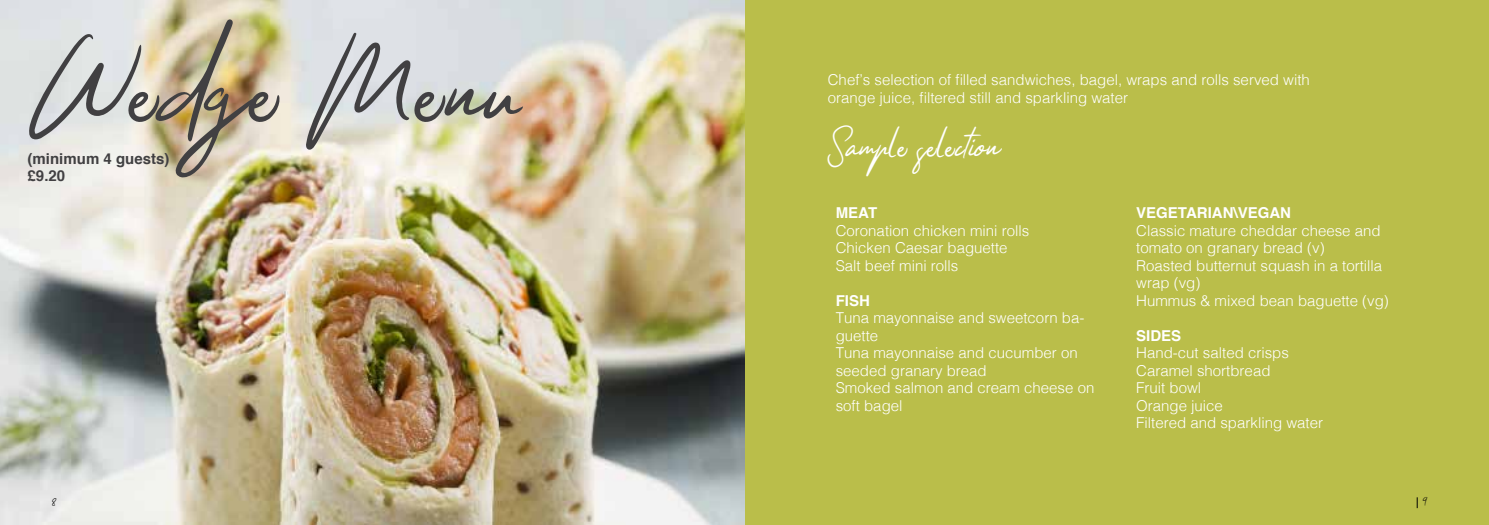
<style>
.page{position:relative;width:1489px;height:525px;background:#fff}
.page>*{position:absolute;margin:0;border:0;box-sizing:border-box;transform-origin:0 0}
.t1{font:90px "Thankfully";color:#414042}
.t2{font:30px "Thankfully";color:#fff}
.t3{font:300 15px/17.5px "Helvetica";color:#fff}
.t4{font:700 15px "Helvetica";color:#fff}
.t5{font:700 15px/17.5px "Helvetica";color:#414042}
.t6{font:10px "Thankfully";color:#000}
</style>
<div class="page">
<div style="left:744px;top:0;width:744px;height:524px;background:#babe4a"></div>
<img style="left:0;top:0;width:744px;height:524px">
<h1 class="t1" style="left:28px;top:33px;width:493px">Wedge Menu</h1>
<p class="t5" style="left:28px;top:150px;width:143px">(minimum 4 guests) £9.20</p>
<p class="t3" style="left:827px;top:70px;width:483px">Chef’s selection of filled sandwiches, bagel, wraps and rolls served with orange juice, filtered still and sparkling water</p>
<h2 class="t2" style="left:827px;top:127px;width:173px">Sample selection</h2>
<p class="t4" style="left:835px;top:201px;width:43px">MEAT</p>
<p class="t3" style="left:835px;top:220px;width:195px">Coronation chicken mini rolls<br>Chicken Caesar baguette<br>Salt beef mini rolls</p>
<p class="t4" style="left:835px;top:288px;width:36px">FISH</p>
<p class="t3" style="left:835px;top:308px;width:260px">Tuna mayonnaise and sweetcorn ba&shy;guette<br>Tuna mayonnaise and cucumber on seeded granary bread<br>Smoked salmon and cream cheese on soft bagel</p>
<p class="t4" style="left:1136px;top:201px;width:156px">VEGETARIAN\VEGAN</p>
<p class="t3" style="left:1136px;top:220px;width:254px">Classic mature cheddar cheese and tomato on granary bread (v)<br>Roasted butternut squash in a tortilla wrap (vg)<br>Hummus &amp; mixed bean baguette (vg)</p>
<p class="t4" style="left:1136px;top:323px;width:47px">SIDES</p>
<p class="t3" style="left:1136px;top:343px;width:188px">Hand-cut salted crisps<br>Caramel shortbread<br>Fruit bowl<br>Orange juice<br>Filtered and sparkling water</p>
<p class="t6" style="left:52px;top:496px;width:6px">8</p>
<p class="t6" style="left:1422px;top:495px;width:6px">9</p>
</div>
